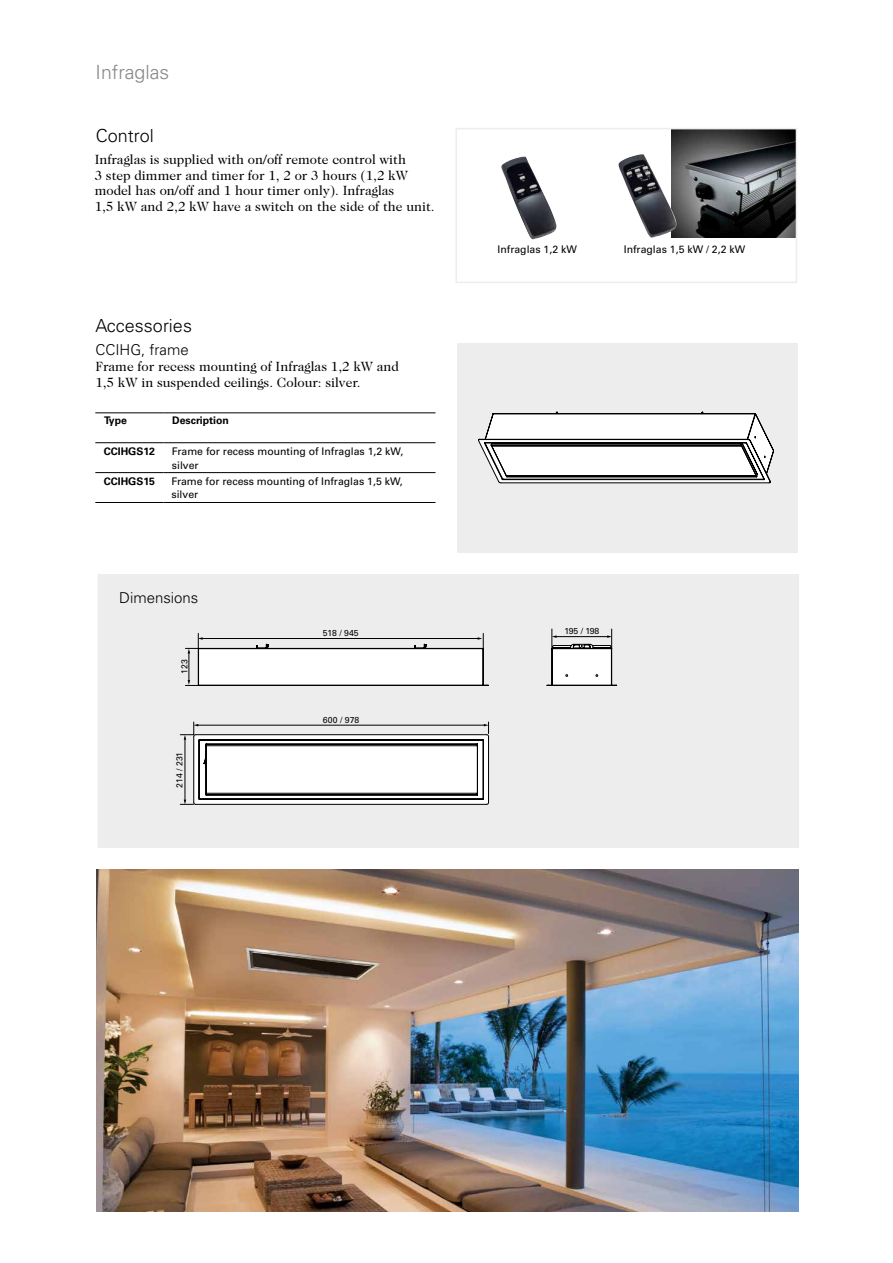
<style>
.page{position:relative;width:893px;height:1263px;background:#fff}
.page>*{position:absolute;margin:0;border:0;box-sizing:border-box;transform-origin:0 0}
.t1{font:300 19.5px "Univers";color:#878787}
.t2{font:300 18px "Univers";color:#000}
.t3{font:300 15px "Univers";color:#000}
.t4{font:13.5px/15.8px "Caslon Two Twenty Four";color:#000}
.t5{font:10.5px/13.5px "Univers";color:#000}
.t6{font:700 10.5px "Univers";color:#000}
.t7{font:8.7px "Univers";color:#000}
</style>
<div class="page">
<img style="left:672px;top:131px;width:122px;height:107px">
<img style="left:618px;top:154px;width:58px;height:84px">
<img style="left:97px;top:870px;width:701px;height:342px">
<img style="left:501px;top:157px;width:56px;height:82px">
<div style="left:457px;top:343px;width:340px;height:210px;background:#ededed"></div>
<div style="left:98px;top:574px;width:701px;height:274px;background:#ededed"></div>
<div style="left:456px;top:128px;width:341px;height:155px;border:2px solid #ededed"></div>
<hr style="left:95px;top:412px;width:68px;height:1px;background:#000">
<hr style="left:163px;top:412px;width:272px;height:1px;background:#000">
<hr style="left:95px;top:442px;width:68px;height:1px;background:#000">
<hr style="left:163px;top:442px;width:272px;height:1px;background:#000">
<hr style="left:95px;top:472px;width:68px;height:1px;background:#000">
<hr style="left:163px;top:472px;width:272px;height:1px;background:#000">
<hr style="left:95px;top:502px;width:68px;height:1px;background:#000">
<hr style="left:163px;top:502px;width:272px;height:1px;background:#000">
<svg style="left:180px;top:721px;width:310px;height:84px"></svg>
<svg style="left:478px;top:411px;width:296px;height:73px;background:#d1d1d1"></svg>
<svg style="left:185px;top:628px;width:433px;height:58px"></svg>
<h1 class="t1" style="left:96px;top:60px;width:75px">Infraglas</h1>
<h2 class="t2" style="left:96px;top:125px;width:60px">Control</h2>
<p class="t4" style="left:95px;top:151px;width:341px">Infraglas is supplied with on/off remote control with<br>3 step dimmer and timer for 1, 2 or 3 hours (1,2 kW model has on/off and 1 hour timer only). Infraglas<br>1,5 kW and 2,2 kW have a switch on the side of the unit.</p>
<h2 class="t2" style="left:95px;top:315px;width:98px">Accessories</h2>
<p class="t3" style="left:95px;top:341px;width:95px">CCIHG, frame</p>
<p class="t4" style="left:95px;top:358px;width:305px">Frame for recess mounting of Infraglas 1,2 kW and<br>1,5 kW in suspended ceilings. Colour: silver.</p>
<p class="t7" style="left:228px;top:383px;width:38px">600 / 978</p>
<p class="t6" style="left:104px;top:414px;width:24px">Type</p>
<p class="t6" style="left:172px;top:414px;width:58px">Description</p>
<p class="t6" style="left:104px;top:445px;width:53px">CCIHGS12</p>
<p class="t6" style="left:104px;top:475px;width:53px">CCIHGS15</p>
<p class="t5" style="left:172px;top:445px;width:233px">Frame for recess mounting of Infraglas 1,2 kW, silver</p>
<p class="t5" style="left:171px;top:475px;width:233px">Frame for recess mounting of Infraglas 1,5 kW, silver</p>
<p class="t3" style="left:119px;top:589px;width:81px">Dimensions</p>
<p class="t7" style="left:179px;top:674px;width:16px;rotate:-90deg">123</p>
<p class="t7" style="left:174px;top:787px;width:37px;rotate:-90deg">214 / 231</p>
<p class="t7" style="left:323px;top:628px;width:37px">518 / 945</p>
<p class="t7" style="left:323px;top:715px;width:38px">600 / 978</p>
<p class="t5" style="left:497px;top:243px;width:81px">Infraglas 1,2 kW</p>
<p class="t5" style="left:624px;top:243px;width:123px">Infraglas 1,5 kW / 2,2 kW</p>
<p class="t7" style="left:564px;top:626px;width:36px">195 / 198</p>
</div>
